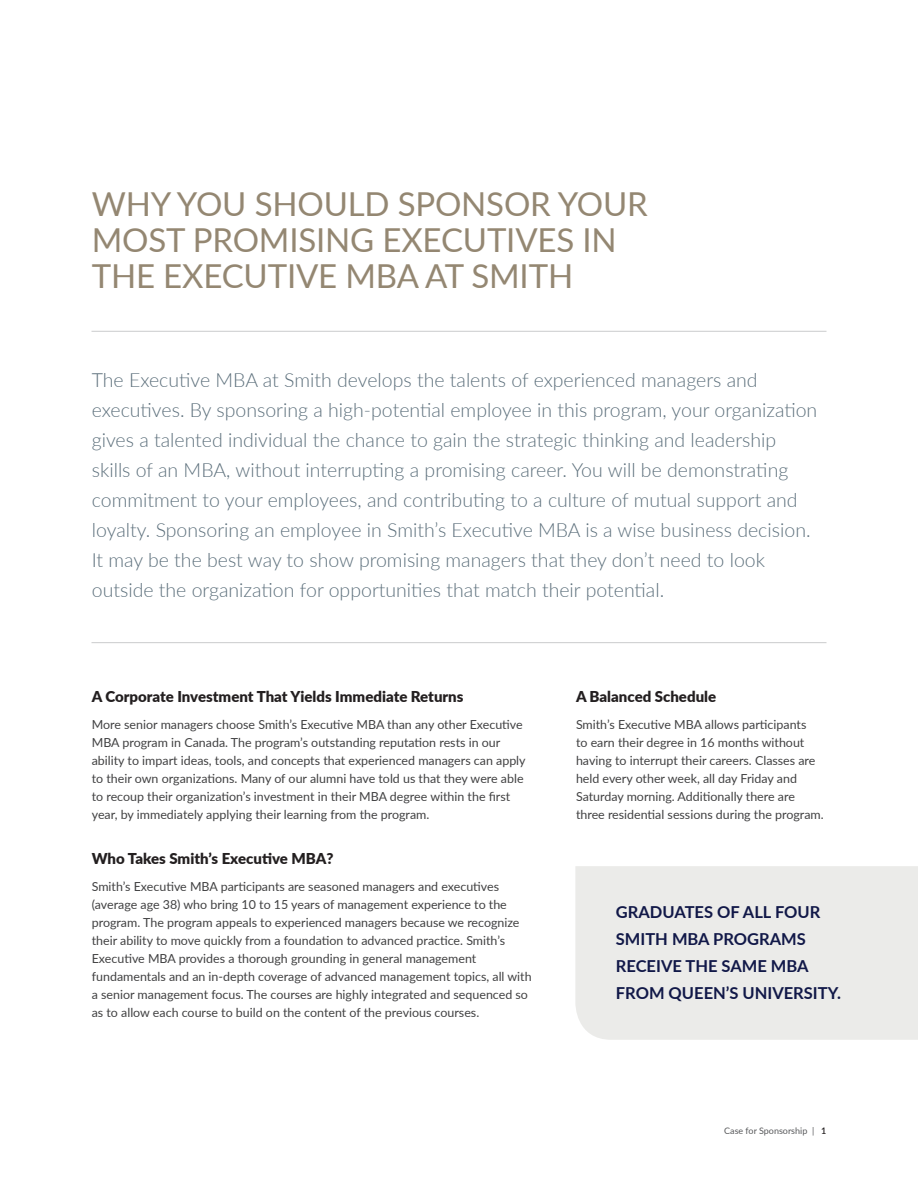
<style>
.page{position:relative;width:918px;height:1188px;background:#fff}
.page>*{position:absolute;margin:0;border:0;box-sizing:border-box;transform-origin:0 0}
.t1{font:33px/36px "Lato";letter-spacing:-.005em;color:#948772}
.INTRO{font:300 19.5px/30px "Lato";color:#5d707c}
.PULL{font:700 16.5px/27px "Lato";color:#111848}
.t2{font:900 15px "Lato";color:#231f20}
.t3{font:12.45px/18px "Lato";color:#414142}
.t4{font:9px "Lato";color:#58595b}
.s1{font-weight:600;color:#231f20}
</style>
<div class="page">
<div style="left:575px;top:866px;width:343px;height:174px;background:#ebebe9"></div>
<hr style="left:92px;top:642px;width:734px;height:1px;background:#949698">
<hr style="left:92px;top:331px;width:734px;height:1px;background:#949698">
<h1 class="t1" style="left:92px;top:185px;width:558px">WHY YOU SHOULD SPONSOR YOUR<br>MOST PROMISING EXECUTIVES IN<br>THE EXECUTIVE MBA AT SMITH</h1>
<p class="INTRO" style="left:92px;top:364px;width:727px">The Executive MBA at Smith develops the talents of experienced managers and executives. By sponsoring a high-potential employee in this program, your organization gives a talented individual the chance to gain the strategic thinking and leadership skills of an MBA, without interrupting a promising career. You will be demonstrating commitment to your employees, and contributing to a culture of mutual support and loyalty. Sponsoring an employee in Smith’s Executive MBA is a wise business decision.<br>It may be the best way to show promising managers that they don’t need to look outside the organization for opportunities that match their potential.</p>
<h2 class="t2" style="left:92px;top:685px;width:373px">A Corporate Investment That Yields Immediate Returns</h2>
<p class="t3" style="left:92px;top:715px;width:435px">More senior managers choose Smith’s Executive MBA than any other Executive MBA program in Canada. The program’s outstanding reputation rests in our ability to impart ideas, tools, and concepts that experienced managers can apply to their own organizations. Many of our alumni have told us that they were able to recoup their organization’s investment in their MBA degree within the first year, by immediately applying their learning from the program.</p>
<h2 class="t2" style="left:92px;top:847px;width:243px">Who Takes Smith’s Executive MBA?</h2>
<p class="t3" style="left:92px;top:877px;width:441px">Smith’s Executive MBA participants are seasoned managers and executives (average age 38) who bring 10 to 15 years of management experience to the program. The program appeals to experienced managers because we recognize their ability to move quickly from a foundation to advanced practice. Smith’s Executive MBA provides a thorough grounding in general management fundamentals and an in-depth coverage of advanced management topics, all with a senior management focus. The courses are highly integrated and sequenced so as to allow each course to build on the content of the previous courses.</p>
<h2 class="t2" style="left:576px;top:685px;width:142px">A Balanced Schedule</h2>
<p class="t3" style="left:576px;top:715px;width:249px">Smith’s Executive MBA allows participants<br>to earn their degree in 16 months without having to interrupt their careers. Classes are held every other week, all day Friday and Saturday morning. Additionally there are three residential sessions during the program.</p>
<p class="PULL" style="left:616px;top:898px;width:227px">GRADUATES OF ALL FOUR<br>SMITH MBA PROGRAMS<br>RECEIVE THE SAME MBA<br>FROM QUEEN’S UNIVERSITY.</p>
<p class="t4" style="left:724px;top:1124px;width:104px">Case for Sponsorship | <span class="s1">1</span></p>
</div>
